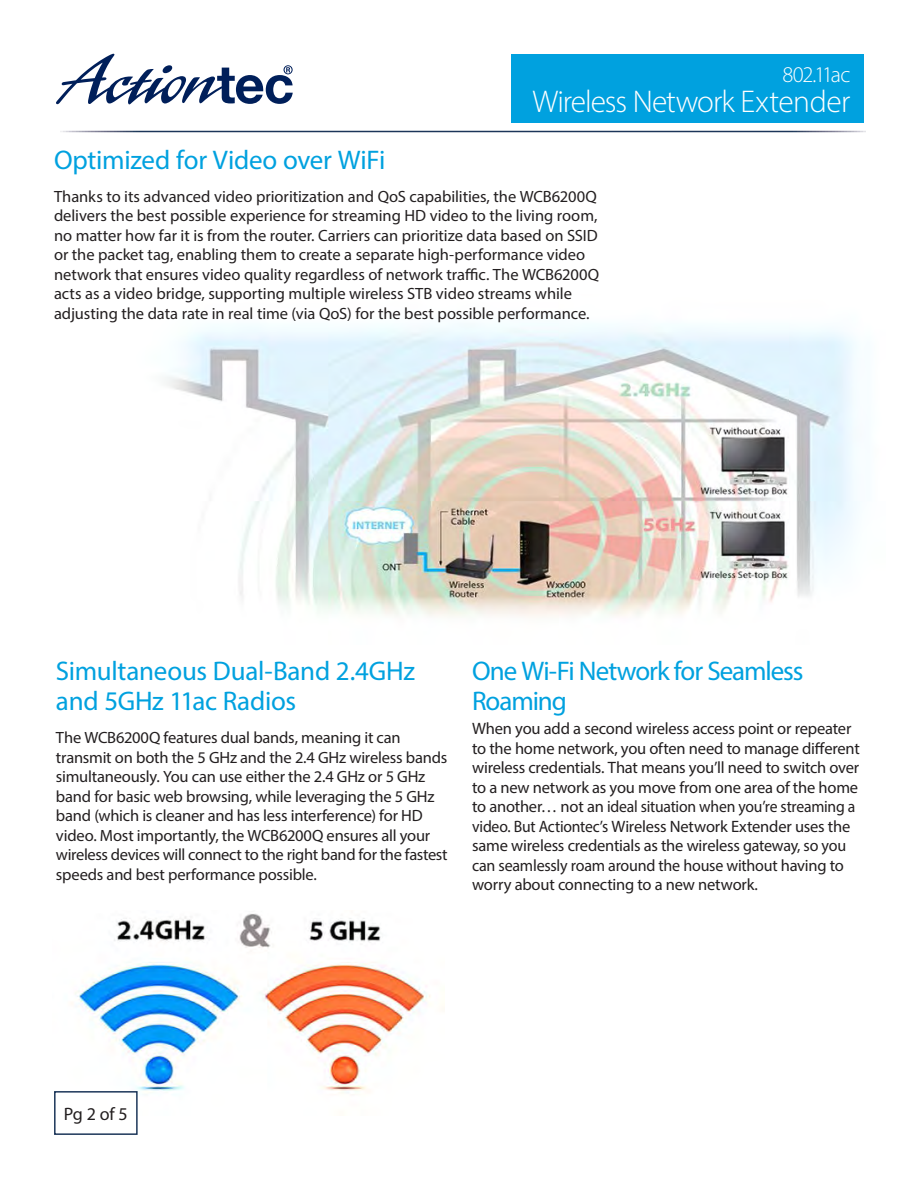
<style>
.page{position:relative;width:918px;height:1188px;background:#fff}
.page>*{position:absolute;margin:0;border:0;box-sizing:border-box;transform-origin:0 0}
.t1{font:300 31.5px "Myriad Pro";letter-spacing:-.03em;color:#fff}
.new_head{font:27px/30px "Myriad Pro";letter-spacing:-.015em;color:#00a1df}
.new_head-2{font:27px/30px "Myriad Pro";letter-spacing:-.04em;color:#00a1df}
.feature{font:300 22.5px "Myriad Pro";letter-spacing:-.065em;color:#fff}
.t2{font:18px "Myriad Pro";color:#231f20}
.body{font:16.5px/19.5px "Myriad Pro";letter-spacing:-.015em;color:#231f20}
.new_head-3{font:16.35px/19.5px "Myriad Pro";letter-spacing:-.005em;color:#231f20}
</style>
<div class="page">
<img style="left:71px;top:913px;width:360px;height:180px">
<img style="left:165px;top:323px;width:693px;height:294px">
<svg style="left:56px;top:54px;width:237px;height:50px"></svg>
<div style="left:54px;top:1091px;width:84px;height:44px;border:2px solid #1c3659"></div>
<div style="left:511px;top:54px;width:353px;height:68px;background:#00a1df"></div>
<p class="feature" style="left:783px;top:61px;width:69px">802.11ac</p>
<p class="t1" style="left:532px;top:83px;width:320px">Wireless Network Extender</p>
<p class="new_head" style="left:54px;top:144px;width:333px">Optimized for Video over WiFi</p>
<p class="new_head-3" style="left:54px;top:186px;width:547px">Thanks to its advanced video prioritization and QoS capabilities, the WCB6200Q delivers the best possible experience for streaming HD video to the living room, no matter how far it is from the router. Carriers can prioritize data based on SSID or the packet tag, enabling them to create a separate high-performance video network that ensures video quality regardless of network traffic. The WCB6200Q acts as a video bridge, supporting multiple wireless STB video streams while adjusting the data rate in real time (via QoS) for the best possible performance.</p>
<p class="new_head" style="left:56px;top:656px;width:361px">Simultaneous Dual-Band 2.4GHz and 5GHz 11ac Radios</p>
<p class="new_head-3" style="left:56px;top:728px;width:393px">The WCB6200Q features dual bands, meaning it can transmit on both the 5 GHz and the 2.4 GHz wireless bands simultaneously. You can use either the 2.4 GHz or 5 GHz band for basic web browsing, while leveraging the 5 GHz band (which is cleaner and has less interference) for HD video. Most importantly, the WCB6200Q ensures all your wireless devices will connect to the right band for the fastest speeds and best performance possible.</p>
<p class="new_head-2" style="left:472px;top:656px;width:333px">One Wi-Fi Network for Seamless<br>Roaming</p>
<p class="body" style="left:472px;top:719px;width:389px">When you add a second wireless access point or repeater to the home network, you often need to manage different wireless credentials. That means you’ll need to switch over to a new network as you move from one area of the home to another… not an ideal situation when you’re streaming a video. But Actiontec’s Wireless Network Extender uses the same wireless credentials as the wireless gateway, so you can seamlessly roam around the house without having to worry about connecting to a new network.</p>
<p class="t2" style="left:64px;top:1103px;width:66px">Pg 2 of 5</p>
</div>
